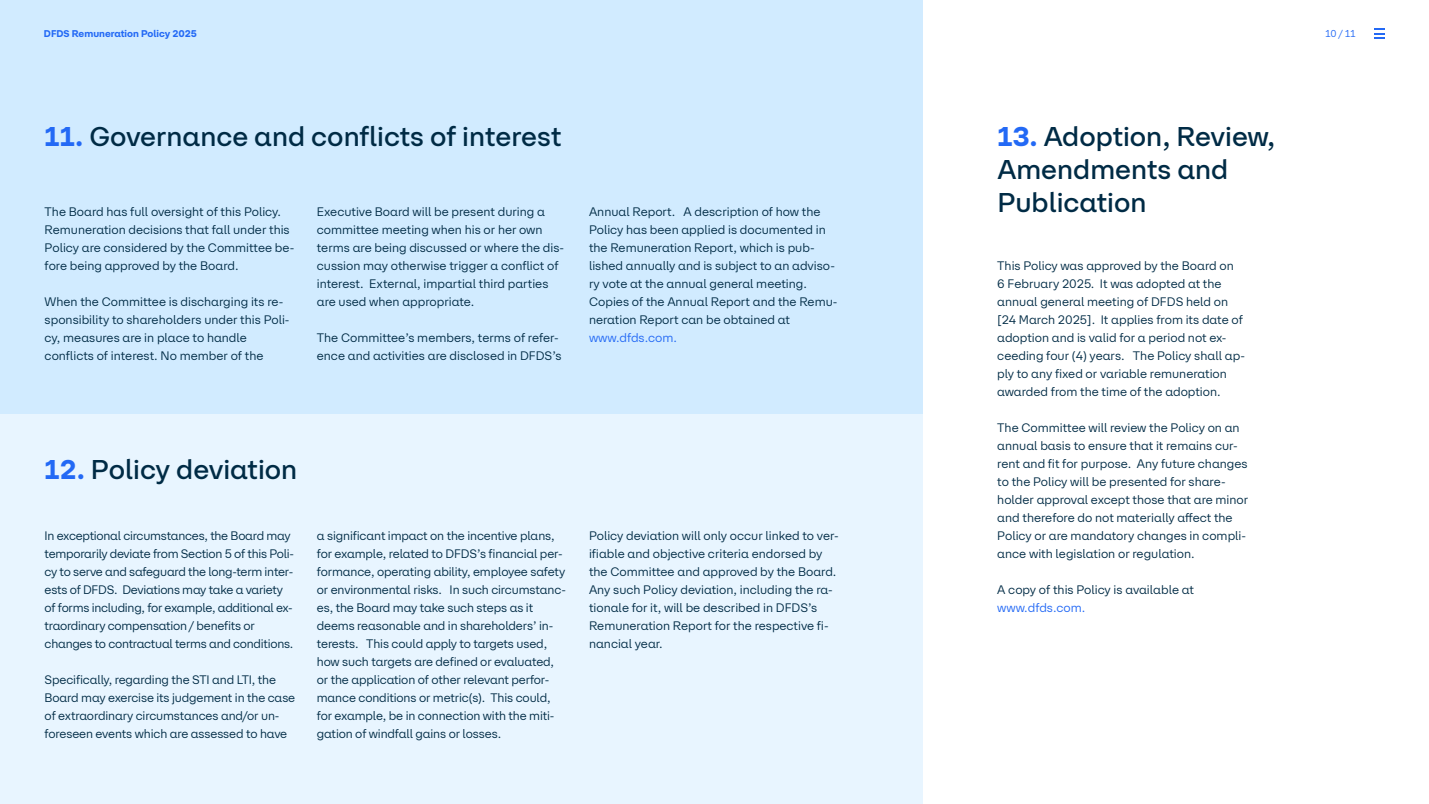
<style>
.page{position:relative;width:1429px;height:804px;background:#fff}
.page>*{position:absolute;margin:0;border:0;box-sizing:border-box;transform-origin:0 0}
.t1{font:500 27px/33px "DFDS Sans";color:#002b45}
.t2{font:12px/18px "DFDS Sans";color:#002b45}
.t3{font:12px/18px "DFDS Sans";letter-spacing:-.02em;color:#002b45}
.t4{font:12px "DFDS Sans";color:#2369f5}
.t5{font:700 9.75px "DFDS Sans";color:#2369f5}
.t6{font:9.75px "DFDS Sans";color:#2369f5}
.s1{font-weight:700;color:#2369f5}
</style>
<div class="page">
<div style="left:0;top:0;width:923px;height:414px;background:#d1ebff"></div>
<div style="left:0;top:414px;width:923px;height:390px;background:#e8f5ff"></div>
<svg style="left:1374px;top:29px;width:10px;height:10px"></svg>
<p class="t5" style="left:44px;top:28px;width:155px">DFDS Remuneration Policy 2025</p>
<p class="t6" style="left:1325px;top:28px;width:32px">10 / 11</p>
<h1 class="t1" style="left:45px;top:119px;width:518px"><span class="s1">11.</span> Governance and conflicts of interest</h1>
<p class="t2" style="left:45px;top:202px;width:251px">The Board has full oversight of this Policy.<br>Remuneration decisions that fall under this Policy are considered by the Committee be&shy;fore being approved by the Board.</p>
<p class="t2" style="left:45px;top:292px;width:246px">When the Committee is discharging its re&shy;sponsibility to shareholders under this Poli&shy;cy, measures are in place to handle conflicts of interest. No member of the</p>
<p class="t2" style="left:317px;top:202px;width:249px">Executive Board will be present during a committee meeting when his or her own terms are being discussed or where the dis&shy;cussion may otherwise trigger a conflict of interest. External, impartial third parties are used when appropriate.</p>
<p class="t2" style="left:317px;top:328px;width:246px">The Committee’s members, terms of refer&shy;ence and activities are disclosed in DFDS’s</p>
<p class="t2" style="left:589px;top:202px;width:250px">Annual Report. A description of how the Policy has been applied is documented in the Remuneration Report, which is pub&shy;lished annually and is subject to an adviso&shy;ry vote at the annual general meeting.<br>Copies of the Annual Report and the Remu&shy;neration Report can be obtained at</p>
<p class="t4" style="left:589px;top:331px;width:90px">www.dfds.com.</p>
<h1 class="t1" style="left:45px;top:452px;width:254px"><span class="s1">12.</span> Policy deviation</h1>
<p class="t3" style="left:45px;top:526px;width:251px">In exceptional circumstances, the Board may temporarily deviate from Section 5 of this Poli&shy;cy to serve and safeguard the long-term inter&shy;ests of DFDS. Deviations may take a variety of forms including, for example, additional ex&shy;traordinary compensation / benefits or changes to contractual terms and conditions.</p>
<p class="t2" style="left:45px;top:670px;width:252px">Specifically, regarding the STI and LTI, the Board may exercise its judgement in the case of extraordinary circumstances and/or un&shy;foreseen events which are assessed to have</p>
<p class="t2" style="left:317px;top:526px;width:251px">a significant impact on the incentive plans, for example, related to DFDS’s financial per&shy;formance, operating ability, employee safety or environmental risks. In such circumstanc&shy;es, the Board may take such steps as it deems reasonable and in shareholders’ in&shy;terests. This could apply to targets used, how such targets are defined or evaluated, or the application of other relevant perfor&shy;mance conditions or metric(s). This could, for example, be in connection with the miti&shy;gation of windfall gains or losses.</p>
<p class="t2" style="left:589px;top:526px;width:251px">Policy deviation will only occur linked to ver&shy;ifiable and objective criteria endorsed by the Committee and approved by the Board.<br>Any such Policy deviation, including the ra&shy;tionale for it, will be described in DFDS’s Remuneration Report for the respective fi&shy;nancial year.</p>
<h1 class="t1" style="left:997px;top:119px;width:279px"><span class="s1">13.</span> Adoption, Review,<br>Amendments and<br>Publication</h1>
<p class="t2" style="left:997px;top:256px;width:249px">This Policy was approved by the Board on<br>6 February 2025. It was adopted at the annual general meeting of DFDS held on [24 March 2025]. It applies from its date of adoption and is valid for a period not ex&shy;ceeding four (4) years. The Policy shall ap&shy;ply to any fixed or variable remuneration awarded from the time of the adoption.</p>
<p class="t2" style="left:997px;top:418px;width:252px">The Committee will review the Policy on an annual basis to ensure that it remains cur&shy;rent and fit for purpose. Any future changes to the Policy will be presented for share&shy;holder approval except those that are minor and therefore do not materially affect the Policy or are mandatory changes in compli&shy;ance with legislation or regulation.</p>
<p class="t2" style="left:997px;top:580px;width:198px">A copy of this Policy is available at</p>
<p class="t4" style="left:997px;top:601px;width:90px">www.dfds.com.</p>
</div>
